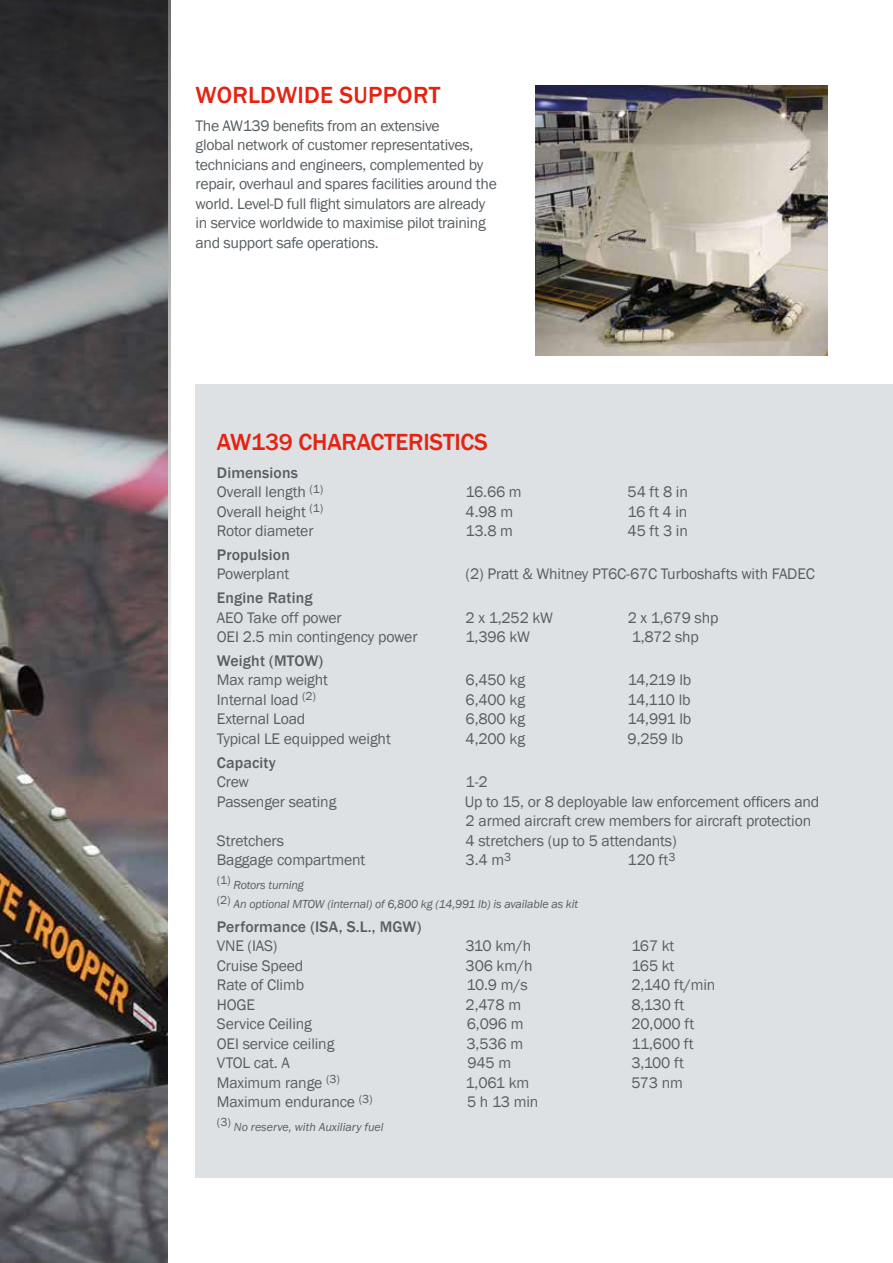
<style>
.page{position:relative;width:893px;height:1263px;background:#fff}
.page>*{position:absolute;margin:0;border:0;box-sizing:border-box;transform-origin:0 0}
.t1{font:500 24px "Franklin Gothic";letter-spacing:-.01em;color:#e42313}
.t2{font:500 24px "Franklin Gothic";letter-spacing:.01em;color:#e42313}
.t3{font:15.75px/19.5px "Franklin Gothic";letter-spacing:-.01em;color:#575e62}
.t4{font:500 15.75px "Franklin Gothic";letter-spacing:.01em;color:#575e62}
.t5{font:italic 12px/19.5px "Franklin Gothic";letter-spacing:-.01em;color:#575e62}
.s1{font-weight:500}
</style>
<div class="page">
<img style="left:0;top:850px;width:168px;height:413px">
<svg style="left:0;top:0;width:170px;height:850px"></svg>
<div style="left:196px;top:384px;width:697px;height:794px;background:#dee1e3"></div>
<img style="left:536px;top:86px;width:292px;height:269px">
<h1 class="t2" style="left:196px;top:80px;width:246px">WORLDWIDE SUPPORT</h1>
<p class="t3" style="left:196px;top:116px;width:303px">The AW139 benefits from an extensive<br>global network of customer representatives, technicians and engineers, complemented by repair, overhaul and spares facilities around the world. Level-D full flight simulators are already in service worldwide to maximise pilot training and support safe operations.</p>
<h1 class="t1" style="left:217px;top:427px;width:272px">AW139 CHARACTERISTICS</h1>
<p class="t3" style="left:217px;top:463px;width:108px"><span class="s1">Dimensions<br></span>Overall length <sup>(1)</sup></p>
<p class="t3" style="left:466px;top:482px;width:58px">16.66 m</p>
<p class="t3" style="left:628px;top:482px;width:62px">54 ft 8 in</p>
<p class="t3" style="left:217px;top:502px;width:108px">Overall height <sup>(1)</sup></p>
<p class="t3" style="left:466px;top:502px;width:49px">4.98 m</p>
<p class="t3" style="left:628px;top:502px;width:61px">16 ft 4 in</p>
<p class="t3" style="left:217px;top:521px;width:98px">Rotor diameter</p>
<p class="t3" style="left:466px;top:521px;width:49px">13.8 m</p>
<p class="t3" style="left:628px;top:521px;width:62px">45 ft 3 in</p>
<p class="t4" style="left:217px;top:545px;width:75px">Propulsion</p>
<p class="t3" style="left:217px;top:565px;width:74px">Powerplant</p>
<p class="t3" style="left:466px;top:565px;width:351px">(2) Pratt &amp; Whitney PT6C-67C Turboshafts with FADEC</p>
<p class="t4" style="left:217px;top:588px;width:97px">Engine Rating</p>
<p class="t3" style="left:217px;top:608px;width:126px">AEO Take off power</p>
<p class="t3" style="left:466px;top:608px;width:89px">2 x 1,252 kW</p>
<p class="t3" style="left:628px;top:608px;width:92px">2 x 1,679 shp</p>
<p class="t3" style="left:217px;top:627px;width:202px">OEI 2.5 min contingency power</p>
<p class="t3" style="left:466px;top:627px;width:66px">1,396 kW</p>
<p class="t3" style="left:632px;top:627px;width:69px">1,872 shp</p>
<p class="t4" style="left:217px;top:651px;width:108px">Weight (MTOW)</p>
<p class="t3" style="left:217px;top:671px;width:113px">Max ramp weight</p>
<p class="t3" style="left:466px;top:671px;width:61px">6,450 kg</p>
<p class="t3" style="left:628px;top:671px;width:65px">14,219 lb</p>
<p class="t3" style="left:217px;top:690px;width:101px">Internal load <sup>(2)</sup></p>
<p class="t3" style="left:466px;top:690px;width:61px">6,400 kg</p>
<p class="t3" style="left:628px;top:690px;width:64px">14,110 lb</p>
<p class="t3" style="left:217px;top:710px;width:90px">External Load</p>
<p class="t3" style="left:466px;top:710px;width:61px">6,800 kg</p>
<p class="t3" style="left:628px;top:710px;width:65px">14,991 lb</p>
<p class="t3" style="left:217px;top:729px;width:175px">Typical LE equipped weight</p>
<p class="t3" style="left:466px;top:729px;width:61px">4,200 kg</p>
<p class="t3" style="left:628px;top:729px;width:57px">9,259 lb</p>
<p class="t4" style="left:217px;top:752px;width:60px">Capacity</p>
<p class="t3" style="left:217px;top:772px;width:34px">Crew</p>
<p class="t3" style="left:466px;top:772px;width:24px">1-2</p>
<p class="t3" style="left:217px;top:792px;width:121px">Passenger seating</p>
<p class="t3" style="left:465px;top:792px;width:356px">Up to 15, or 8 deployable law enforcement officers and<br>2 armed aircraft crew members for aircraft protection</p>
<p class="t3" style="left:217px;top:831px;width:69px">Stretchers</p>
<p class="t3" style="left:466px;top:831px;width:213px">4 stretchers (up to 5 attendants)</p>
<p class="t3" style="left:217px;top:850px;width:150px">Baggage compartment</p>
<p class="t3" style="left:466px;top:850px;width:47px">3.4 m<sup>3</sup></p>
<p class="t3" style="left:628px;top:850px;width:49px">120 ft<sup>3</sup></p>
<p class="t5" style="left:217px;top:875px;width:363px"><sup>(1)</sup> Rotors turning<br><sup>(2)</sup> An optional MTOW (internal) of 6,800 kg (14,991 lb) is available as kit</p>
<p class="t4" style="left:217px;top:917px;width:206px">Performance (ISA, S.L., MGW)</p>
<p class="t3" style="left:217px;top:937px;width:62px">VNE (IAS)</p>
<p class="t3" style="left:466px;top:937px;width:67px">310 km/h</p>
<p class="t3" style="left:631px;top:937px;width:45px">167 kt</p>
<p class="t3" style="left:217px;top:956px;width:88px">Cruise Speed</p>
<p class="t3" style="left:466px;top:956px;width:68px">306 km/h</p>
<p class="t3" style="left:631px;top:956px;width:45px">165 kt</p>
<p class="t3" style="left:217px;top:976px;width:89px">Rate of Climb</p>
<p class="t3" style="left:467px;top:976px;width:63px">10.9 m/s</p>
<p class="t3" style="left:631px;top:976px;width:86px">2,140 ft/min</p>
<p class="t3" style="left:217px;top:995px;width:40px">HOGE</p>
<p class="t3" style="left:466px;top:995px;width:57px">2,478 m</p>
<p class="t3" style="left:631px;top:995px;width:54px">8,130 ft</p>
<p class="t3" style="left:217px;top:1015px;width:97px">Service Ceiling</p>
<p class="t3" style="left:467px;top:1015px;width:58px">6,096 m</p>
<p class="t3" style="left:631px;top:1015px;width:64px">20,000 ft</p>
<p class="t3" style="left:217px;top:1034px;width:119px">OEI service ceiling</p>
<p class="t3" style="left:467px;top:1034px;width:58px">3,536 m</p>
<p class="t3" style="left:631px;top:1034px;width:64px">11,600 ft</p>
<p class="t3" style="left:217px;top:1054px;width:75px">VTOL cat. A</p>
<p class="t3" style="left:467px;top:1054px;width:45px">945 m</p>
<p class="t3" style="left:631px;top:1054px;width:54px">3,100 ft</p>
<p class="t3" style="left:217px;top:1073px;width:125px">Maximum range <sup>(3)</sup></p>
<p class="t3" style="left:466px;top:1073px;width:65px">1,061 km</p>
<p class="t3" style="left:631px;top:1073px;width:53px">573 nm</p>
<p class="t3" style="left:217px;top:1093px;width:157px">Maximum endurance <sup>(3)</sup></p>
<p class="t3" style="left:467px;top:1093px;width:73px">5 h 13 min</p>
<p class="t5" style="left:217px;top:1117px;width:168px"><sup>(3)</sup> No reserve, with Auxiliary fuel</p>
</div>
